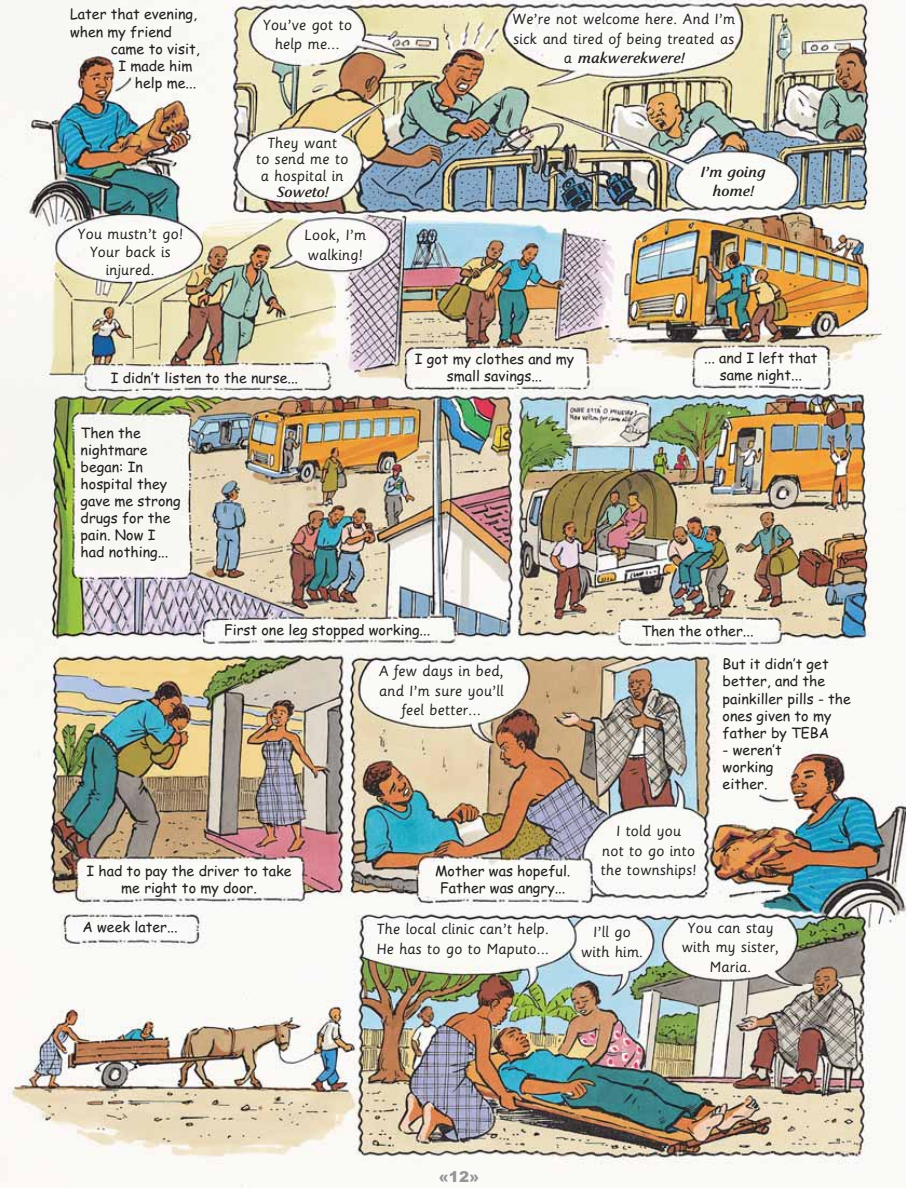
<style>
.page{position:relative;width:918px;height:1188px;background:#fff}
.page>*{position:absolute;margin:0;border:0;box-sizing:border-box;transform-origin:0 0}
.t1{font:16.5px/19.5px "Sassoon Primary Type";color:#231f20;text-align:center}
.t2{font:italic 500 16.5px/19.5px "Sassoon";color:#231f20;text-align:center}
.t3{font:900 15px "Arial";color:#939598}
.t4{font:14.25px/17.1px "Comic Sans MS";color:#231f20}
.s1{font-family:"Sassoon Primary Type";font-weight:400;font-style:normal}
</style>
<div class="page">
<img style="left:0;top:0;width:905px;height:1188px">
<p class="t4" style="left:70px;top:7px;width:128px">Later that evening, when my friend</p>
<p class="t4" style="left:111px;top:42px;width:90px">came to visit,</p>
<p class="t4" style="left:118px;top:59px;width:76px">I made him</p>
<p class="t4" style="left:135px;top:76px;width:63px">help me...</p>
<p class="t1" style="left:262px;top:16px;width:91px">You’ve got to help me...</p>
<p class="t1" style="left:256px;top:136px;width:94px;line-height:16.5px">They want<br>to send me to a hospital in</p>
<p class="t2" style="left:276px;top:184px;width:53px">Soweto!</p>
<p class="t1" style="left:77px;top:226px;width:107px;line-height:18px">You mustn’t go!<br>Your back is injured.</p>
<p class="t1" style="left:304px;top:227px;width:63px;text-align:left">Look, I’m walking!</p>
<p class="t4" style="left:111px;top:370px;width:189px">I didn’t listen to the nurse...</p>
<p class="t4" style="left:81px;top:426px;width:102px">Then the nightmare began: In hospital they gave me strong drugs for the pain. Now I had nothing...</p>
<p class="t1" style="left:512px;top:11px;width:224px;text-align:left">We’re not welcome here. And I’m sick and tired of being treated as</p>
<p class="t2" style="left:564px;top:50px;width:122px"><span class="s1">a</span> makwerekwere!</p>
<p class="t2" style="left:700px;top:163px;width:67px">I’m going home!</p>
<p class="t4" style="left:415px;top:352px;width:161px;text-align:center">I got my clothes and my small savings...</p>
<p class="t4" style="left:704px;top:350px;width:115px;text-align:center">... and I left that same night...</p>
<p class="t4" style="left:224px;top:622px;width:208px">First one leg stopped working...</p>
<p class="t4" style="left:641px;top:624px;width:114px">Then the other...</p>
<p class="t4" style="left:86px;top:863px;width:207px;text-align:center">I had to pay the driver to take me right to my door.</p>
<p class="t1" style="left:379px;top:663px;width:127px">A few days in bed, and I’m sure you’ll feel better...</p>
<p class="t1" style="left:602px;top:822px;width:95px">I told you<br>not to go into</p>
<p class="t4" style="left:435px;top:864px;width:137px">Mother was hopeful.</p>
<p class="t1" style="left:601px;top:861px;width:97px">the townships!</p>
<p class="t4" style="left:440px;top:881px;width:127px">Father was angry...</p>
<p class="t4" style="left:723px;top:657px;width:130px">But it didn’t get better, and the painkiller pills - the ones given to my father by TEBA</p>
<p class="t4" style="left:723px;top:743px;width:61px">- weren’t working either.</p>
<p class="t4" style="left:82px;top:920px;width:97px">A week later...</p>
<p class="t1" style="left:376px;top:921px;width:174px;text-align:left">The local clinic can’t help.<br>He has to go to Maputo...</p>
<p class="t1" style="left:581px;top:924px;width:64px">I’ll go with him.</p>
<p class="t1" style="left:681px;top:919px;width:99px">You can stay with my sister,<br>Maria.</p>
<p class="t3" style="left:439px;top:1172px;width:42px">«12»</p>
</div>
